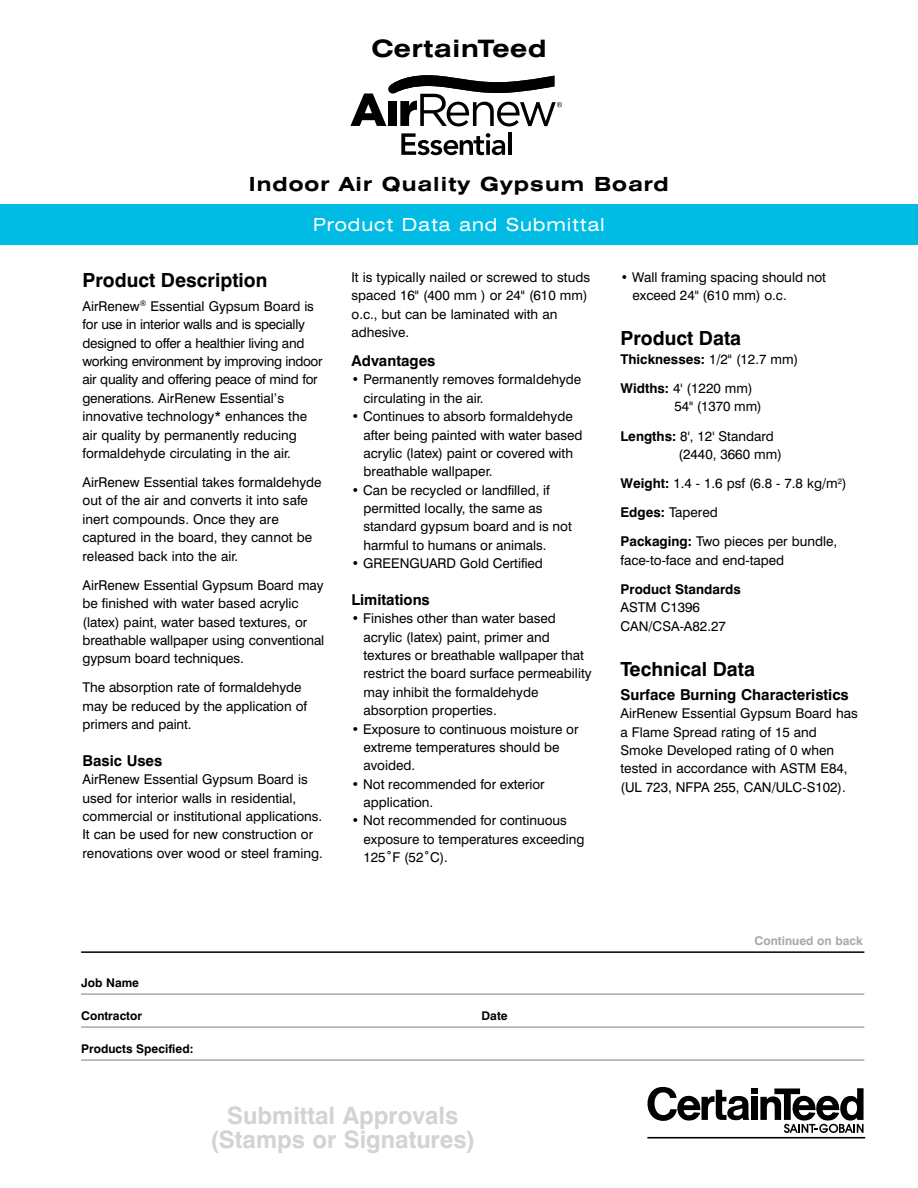
<style>
.page{position:relative;width:918px;height:1188px;background:#fff}
.page>*{position:absolute;margin:0;border:0;box-sizing:border-box;transform-origin:0 0}
.t1{font:700 24px/24px "Swiss 721 BT";color:#d1d3d4;text-align:center}
.t2{font:700 expanded 24px "Swiss 721 BT";letter-spacing:.03em;color:#000}
.t3{font:700 19.5px "Swiss 721 BT";color:#000}
.t4{font:700 expanded 19.5px "Swiss 721 BT";letter-spacing:.05em;color:#000}
.t5{font:expanded 18px "Swiss 721 BT";letter-spacing:.05em;color:#fff}
.t6{font:700 15px "Swiss 721 BT";color:#000}
.t7{font:13.5px/18.3px "Swiss 721 BT";color:#000}
.t8{font:13.5px/18.3px "Swiss 721 BT";letter-spacing:-.02em;color:#000}
.t9{font:700 13.5px "Swiss 721 BT";color:#000}
.t10{font:700 12px "Swiss 721 BT";color:#000}
.t11{font:700 12px "Swiss 721 BT";color:#a7a9ac}
.s1{font-weight:700}
</style>
<div class="page">
<div style="left:0;top:204px;width:918px;height:41px;background:#00bce4"></div>
<hr style="left:81px;top:993px;width:783px;height:2px;background:#a7a9ac">
<hr style="left:81px;top:1026px;width:783px;height:2px;background:#a7a9ac">
<hr style="left:81px;top:1059px;width:783px;height:2px;background:#a7a9ac">
<hr style="left:81px;top:951px;width:783px;height:2px;background:#000">
<div style="left:751px;top:1088px;width:7px;height:6px;background:#000"></div>
<svg style="left:647px;top:1087px;width:102px;height:34px"></svg>
<div style="left:751px;top:1097px;width:7px;height:23px;background:#000"></div>
<svg style="left:760px;top:1088px;width:104px;height:45px"></svg>
<hr style="left:647px;top:1137px;width:218px;height:2px;background:#000">
<svg style="left:350px;top:75px;width:212px;height:51px"></svg>
<svg style="left:401px;top:133px;width:104px;height:22px"></svg>
<hr style="left:508px;top:132px;width:3px;height:23px;background:#000">
<h1 class="t2" style="left:372px;top:34px;width:176px">CertainTeed</h1>
<h2 class="t4" style="left:249px;top:172px;width:421px">Indoor Air Quality Gypsum Board</h2>
<h3 class="t5" style="left:313px;top:214px;width:293px">Product Data and Submittal</h3>
<h2 class="t3" style="left:82px;top:268px;width:186px">Product Description</h2>
<p class="t8" style="left:82px;top:297px;width:242px">AirRenew<sup>®</sup> Essential Gypsum Board is for use in interior walls and is specially designed to offer a healthier living and working environment by improving indoor air quality and offering peace of mind for generations. AirRenew Essential’s innovative technology* enhances the air quality by permanently reducing formaldehyde circulating in the air.</p>
<p class="t7" style="left:82px;top:473px;width:241px">AirRenew Essential takes formaldehyde out of the air and converts it into safe inert compounds. Once they are captured in the board, they cannot be released back into the air.</p>
<p class="t7" style="left:82px;top:576px;width:243px">AirRenew Essential Gypsum Board may be finished with water based acrylic (latex) paint, water based textures, or breathable wallpaper using conventional gypsum board techniques.</p>
<p class="t7" style="left:82px;top:678px;width:226px">The absorption rate of formaldehyde may be reduced by the application of primers and paint.</p>
<p class="t6" style="left:82px;top:751px;width:81px">Basic Uses</p>
<p class="t7" style="left:82px;top:770px;width:242px">AirRenew Essential Gypsum Board is used for interior walls in residential, commercial or institutional applications.<br>It can be used for new construction or renovations over wood or steel framing.</p>
<p class="t7" style="left:352px;top:268px;width:240px">It is typically nailed or screwed to studs spaced 16" (400 mm ) or 24" (610 mm) o.c., but can be laminated with an adhesive.</p>
<p class="t6" style="left:351px;top:352px;width:85px">Advantages</p>
<p class="t7" style="left:364px;top:370px;width:219px;text-indent:-12px">• Permanently removes formaldehyde circulating in the air.</p>
<p class="t7" style="left:364px;top:407px;width:220px;text-indent:-12px">• Continues to absorb formaldehyde after being painted with water based acrylic (latex) paint or covered with breathable wallpaper.</p>
<p class="t7" style="left:364px;top:481px;width:210px;text-indent:-12px">• Can be recycled or landfilled, if permitted locally, the same as standard gypsum board and is not harmful to humans or animals.</p>
<p class="t7" style="left:351px;top:554px;width:193px">• GREENGUARD Gold Certified</p>
<p class="t6" style="left:351px;top:590px;width:80px">Limitations</p>
<p class="t7" style="left:364px;top:609px;width:230px;text-indent:-12px">• Finishes other than water based acrylic (latex) paint, primer and textures or breathable wallpaper that restrict the board surface permeability may inhibit the formaldehyde absorption properties.</p>
<p class="t7" style="left:364px;top:720px;width:217px;text-indent:-12px">• Exposure to continuous moisture or extreme temperatures should be avoided.</p>
<p class="t7" style="left:364px;top:775px;width:183px;text-indent:-12px">• Not recommended for exterior application.</p>
<p class="t7" style="left:364px;top:811px;width:223px;text-indent:-12px">• Not recommended for continuous exposure to temperatures exceeding<br>125˚F (52˚C).</p>
<p class="t7" style="left:633px;top:268px;width:195px;text-indent:-12px">• Wall framing spacing should not exceed 24" (610 mm) o.c.</p>
<h2 class="t3" style="left:621px;top:327px;width:122px">Product Data</h2>
<p class="t7" style="left:621px;top:344px;width:179px;line-height:29.1px"><span class="s1">Thicknesses:</span> 1/2" (12.7 mm)<br><span class="s1">Widths:</span> 4' (1220 mm)</p>
<p class="t7" style="left:621px;top:392px;width:155px;line-height:29.1px;text-indent:54px">54" (1370 mm)<br><span class="s1">Lengths:</span> 8', 12' Standard</p>
<p class="t7" style="left:620px;top:439px;width:228px;line-height:29.2px;text-indent:58px">(2440, 3660 mm)<br><span class="s1">Weight:</span> 1.4 - 1.6 psf (6.8 - 7.8 kg/m<sup>2</sup>)<br><span class="s1">Edges:</span> Tapered<br><span class="s1">Packaging:</span> Two pieces per bundle,</p>
<p class="t7" style="left:620px;top:551px;width:165px">face-to-face and end-taped</p>
<p class="t9" style="left:620px;top:581px;width:122px">Product Standards</p>
<p class="t7" style="left:620px;top:598px;width:107px">ASTM C1396<br>CAN/CSA-A82.27</p>
<h2 class="t3" style="left:621px;top:657px;width:136px">Technical Data</h2>
<p class="t6" style="left:621px;top:685px;width:230px">Surface Burning Characteristics</p>
<p class="t7" style="left:621px;top:704px;width:239px">AirRenew Essential Gypsum Board has a Flame Spread rating of 15 and Smoke Developed rating of 0 when tested in accordance with ASTM E84, (UL 723, NFPA 255, CAN/ULC-S102).</p>
<p class="t10" style="left:81px;top:976px;width:60px">Job Name</p>
<p class="t10" style="left:81px;top:1009px;width:62px">Contractor</p>
<p class="t10" style="left:482px;top:1009px;width:28px">Date</p>
<p class="t10" style="left:81px;top:1042px;width:114px">Products Specified:</p>
<h1 class="t1" style="left:210px;top:1103px;width:267px">Submittal Approvals (Stamps or Signatures)</h1>
<p class="t11" style="left:755px;top:933px;width:110px">Continued on back</p>
</div>
